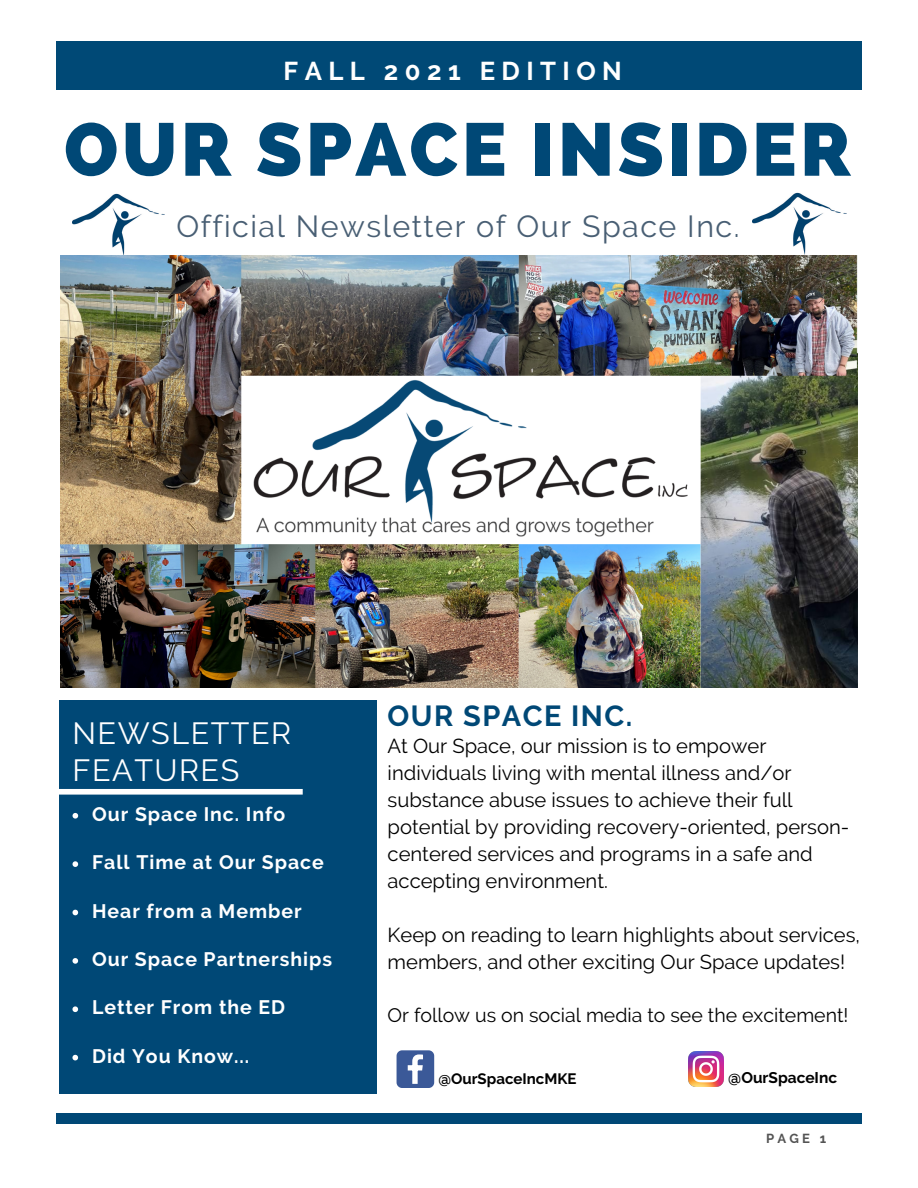
<style>
.page{position:relative;width:918px;height:1188px;background:#fff}
.page>*{position:absolute;margin:0;border:0;box-sizing:border-box;transform-origin:0 0}
.t1{font:800 74.55px "Raleway";letter-spacing:.05em;color:#004876}
.t2{font:30.6px "Raleway";letter-spacing:.05em;color:#fff}
.t3{font:30.45px "Raleway";letter-spacing:.05em;color:#495f74}
.t4{font:700 28.95px "Raleway";letter-spacing:.05em;color:#004876}
.t5{font:700 25.65px "Raleway";letter-spacing:.25em;color:#fff}
.t6{font:20.25px/27px "Raleway";color:#000}
.t7{font:700 19.5px "Raleway";letter-spacing:.05em;color:#fff}
.t8{font:19.5px "Raleway";color:#000}
.t9{font:700 15.45px "Raleway";color:#000}
.t10{font:700 15px "Raleway";color:#000}
.t11{font:700 13.05px "Raleway";color:#545454}
</style>
<div class="page">
<div style="left:56px;top:41px;width:806px;height:48px;background:#004976"></div>
<div style="left:59px;top:700px;width:317px;height:394px;background:#004876"></div>
<div style="left:56px;top:789px;width:247px;height:6px;background:#fff"></div>
<img style="left:72px;top:193px;width:92px;height:62px">
<img style="left:753px;top:192px;width:93px;height:63px">
<div style="left:56px;top:1113px;width:806px;height:10px;background:#004876"></div>
<img style="left:60px;top:255px;width:798px;height:432px">
<svg style="left:73px;top:813px;width:5px;height:6px"></svg>
<svg style="left:73px;top:861px;width:5px;height:6px"></svg>
<svg style="left:73px;top:910px;width:5px;height:5px"></svg>
<svg style="left:72px;top:958px;width:6px;height:6px"></svg>
<svg style="left:72px;top:1006px;width:6px;height:6px"></svg>
<svg style="left:72px;top:1055px;width:6px;height:5px"></svg>
<svg style="left:397px;top:1050px;width:37px;height:38px"></svg>
<img style="left:688px;top:1051px;width:36px;height:36px">
<p class="t5" style="left:284px;top:56px;width:340px">FALL 2021 EDITION</p>
<p class="t1" style="left:64px;top:106px;width:789px">OUR SPACE INSIDER</p>
<p class="t3" style="left:177px;top:208px;width:564px">Official Newsletter of Our Space Inc.</p>
<p class="t2" style="left:73px;top:715px;width:220px">NEWSLETTER</p>
<p class="t2" style="left:73px;top:752px;width:168px">FEATURES</p>
<p class="t7" style="left:92px;top:803px;width:195px">Our Space Inc. Info</p>
<p class="t7" style="left:92px;top:851px;width:233px">Fall Time at Our Space</p>
<p class="t7" style="left:92px;top:899px;width:211px">Hear from a Member</p>
<p class="t7" style="left:92px;top:948px;width:241px">Our Space Partnerships</p>
<p class="t7" style="left:92px;top:996px;width:195px">Letter From the ED</p>
<p class="t7" style="left:92px;top:1044px;width:159px">Did You Know...</p>
<p class="t4" style="left:388px;top:699px;width:246px">OUR SPACE INC.</p>
<p class="t6" style="left:388px;top:733px;width:463px">At Our Space, our mission is to empower individuals living with mental illness and/or substance abuse issues to achieve their full potential by providing recovery-oriented, person&shy;centered services and programs in a safe and accepting environment.</p>
<p class="t6" style="left:388px;top:922px;width:474px">Keep on reading to learn highlights about services, members, and other exciting Our Space updates!</p>
<p class="t8" style="left:388px;top:1004px;width:462px">Or follow us on social media to see the excitement!</p>
<p class="t10" style="left:438px;top:1070px;width:140px">@OurSpaceIncMKE</p>
<p class="t9" style="left:728px;top:1069px;width:110px">@OurSpaceInc</p>
<p class="t11" style="left:766px;top:1131px;width:62px">PAGE 1</p>
</div>
